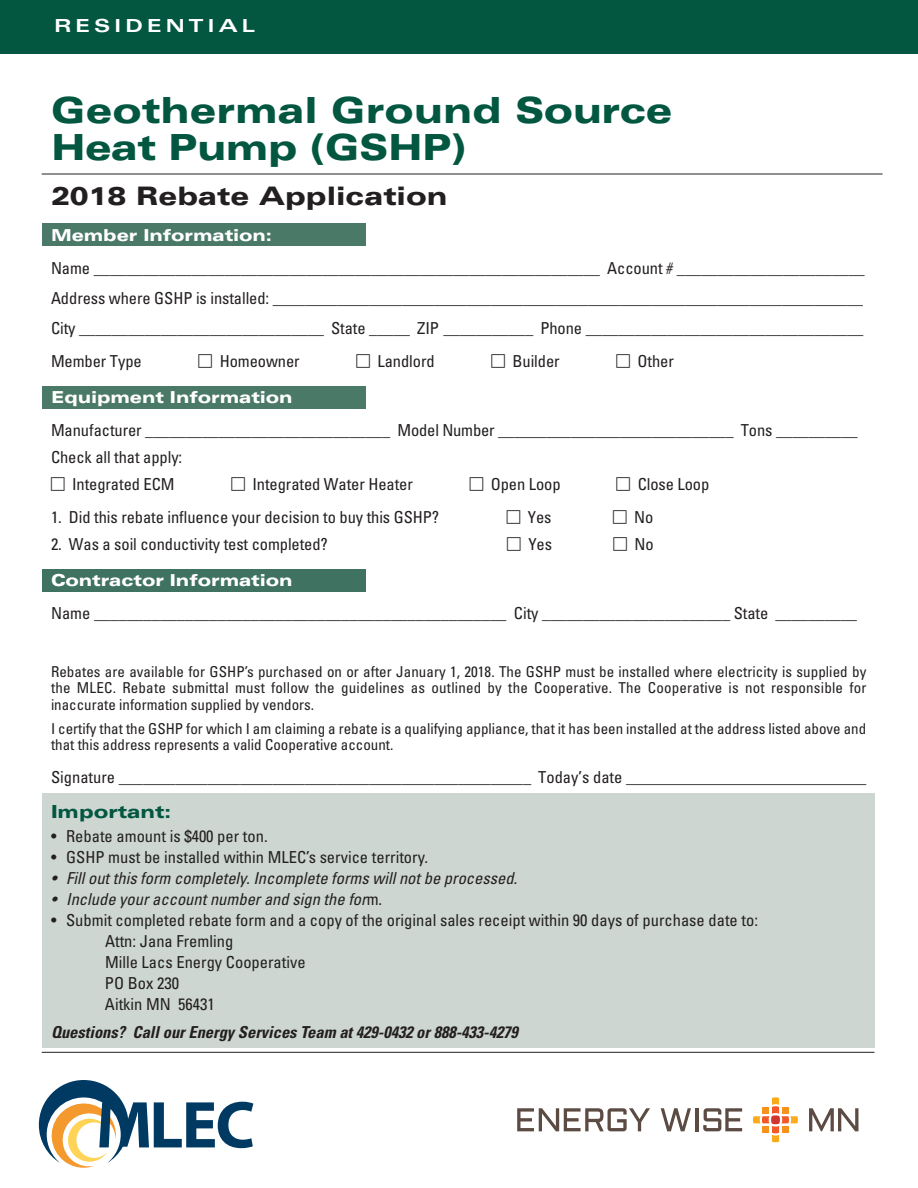
<style>
.page{position:relative;width:918px;height:1188px;background:#fff}
.page>*{position:absolute;margin:0;border:0;box-sizing:border-box;transform-origin:0 0}
.t1{font:900 expanded 36px "Univers LT Std";letter-spacing:-.01em;color:#035741}
.t2{font:900 expanded 25.5px "Univers LT Std";color:#231f20}
.t3{font:700 expanded 18px "Univers LT Std";letter-spacing:.2em;color:#fff;scale:1.1 1}
.t4{font:900 expanded 18px "Univers LT Std";color:#035741}
.LT_Body_Bullets{font:condensed 16.5px "Univers LT Std";letter-spacing:-.005em;color:#231f20}
.LT_Body_Bullets-2{font:italic condensed 16.5px "Univers LT Std";color:#231f20}
.t5{font:900 expanded 16.5px "Univers LT Std";letter-spacing:-.005em;color:#fff}
.LT_Body_Bullets-3{font:italic 700 condensed 16.5px "Univers LT Std";color:#231f20}
.LT_The_undersigned{font:condensed 15px/16.5px "Univers LT Std";color:#231f20;text-align:justify}
.s1{font-style:normal}
</style>
<div class="page">
<div style="left:0;top:0;width:918px;height:54px;background:#035741"></div>
<hr style="left:42px;top:174px;width:841px;height:1px;background:#231f20">
<div style="left:42px;top:224px;width:324px;height:22px;background:#4b7968"></div>
<div style="left:42px;top:386px;width:324px;height:22px;background:#4b7968"></div>
<div style="left:42px;top:569px;width:324px;height:22px;background:#3f7261"></div>
<hr style="left:42px;top:1052px;width:832px;height:1px;background:#231f20">
<div style="left:42px;top:793px;width:832px;height:255px;background:#cdd6d1"></div>
<svg style="left:39px;top:1080px;width:214px;height:88px"></svg>
<svg style="left:753px;top:1097px;width:45px;height:45px"></svg>
<svg style="left:517px;top:1108px;width:133px;height:23px"></svg>
<svg style="left:661px;top:1108px;width:30px;height:23px"></svg>
<hr style="left:695px;top:1108px;width:3px;height:23px;background:#5b4b43">
<svg style="left:703px;top:1108px;width:39px;height:23px"></svg>
<svg style="left:809px;top:1108px;width:49px;height:23px"></svg>
<p class="t3" style="left:54px;top:16px;width:184px">RESIDENTIAL</p>
<p class="t1" style="left:51px;top:89px;width:623px">Geothermal Ground Source</p>
<p class="t1" style="left:51px;top:127px;width:417px">Heat Pump (GSHP)</p>
<p class="t2" style="left:51px;top:181px;width:398px">2018 Rebate Application</p>
<p class="t5" style="left:51px;top:225px;width:223px">Member Information:</p>
<p class="LT_Body_Bullets" style="left:51px;top:258px;width:815px">Name ______________________________________________________________ Account # _______________________</p>
<p class="LT_Body_Bullets" style="left:51px;top:288px;width:814px">Address where GSHP is installed: _________________________________________________________________________</p>
<p class="LT_Body_Bullets" style="left:51px;top:318px;width:814px">City ______________________________ State _____ ZIP ___________ Phone __________________________________</p>
<p class="LT_Body_Bullets" style="left:51px;top:351px;width:92px">Member Type</p>
<p class="LT_Body_Bullets" style="left:220px;top:351px;width:81px">Homeowner</p>
<p class="LT_Body_Bullets" style="left:378px;top:351px;width:59px">Landlord</p>
<p class="LT_Body_Bullets" style="left:513px;top:351px;width:49px">Builder</p>
<p class="LT_Body_Bullets" style="left:638px;top:351px;width:38px">Other</p>
<p class="t5" style="left:51px;top:387px;width:243px">Equipment Information</p>
<p class="LT_Body_Bullets" style="left:51px;top:420px;width:808px">Manufacturer ______________________________ Model Number _____________________________ Tons __________</p>
<p class="LT_Body_Bullets" style="left:51px;top:447px;width:133px">Check all that apply:</p>
<p class="LT_Body_Bullets" style="left:72px;top:474px;width:104px">Integrated ECM</p>
<p class="LT_Body_Bullets" style="left:252px;top:474px;width:162px">Integrated Water Heater</p>
<p class="LT_Body_Bullets" style="left:491px;top:474px;width:71px">Open Loop</p>
<p class="LT_Body_Bullets" style="left:638px;top:474px;width:73px">Close Loop</p>
<p class="LT_Body_Bullets" style="left:51px;top:507px;width:390px">1. Did this rebate influence your decision to buy this GSHP?</p>
<p class="LT_Body_Bullets" style="left:528px;top:507px;width:25px">Yes</p>
<p class="LT_Body_Bullets" style="left:634px;top:507px;width:21px">No</p>
<p class="LT_Body_Bullets" style="left:51px;top:534px;width:278px">2. Was a soil conductivity test completed?</p>
<p class="LT_Body_Bullets" style="left:528px;top:534px;width:25px">Yes</p>
<p class="LT_Body_Bullets" style="left:635px;top:534px;width:21px">No</p>
<p class="t5" style="left:51px;top:570px;width:243px">Contractor Information</p>
<p class="LT_Body_Bullets" style="left:51px;top:603px;width:808px">Name __________________________________________________ City _______________________ State __________</p>
<p class="LT_The_undersigned" style="left:51px;top:663px;width:817px">Rebates are available for GSHP’s purchased on or after January 1, 2018. The GSHP must be installed where electricity is supplied by the MLEC. Rebate submittal must follow the guidelines as outlined by the Cooperative. The Cooperative is not responsible for inaccurate information supplied by vendors.</p>
<p class="LT_The_undersigned" style="left:51px;top:720px;width:817px">I certify that the GSHP for which I am claiming a rebate is a qualifying appliance, that it has been installed at the address listed above and that this address represents a valid Cooperative account.</p>
<p class="LT_Body_Bullets" style="left:51px;top:767px;width:817px">Signature ___________________________________________________ Today’s date ______________________________</p>
<p class="t4" style="left:51px;top:801px;width:122px">Important:</p>
<p class="LT_Body_Bullets" style="left:51px;top:825px;width:218px">• Rebate amount is $400 per ton.</p>
<p class="LT_Body_Bullets" style="left:51px;top:846px;width:379px">• GSHP must be installed within MLEC’s service territory.</p>
<p class="LT_Body_Bullets-2" style="left:51px;top:867px;width:468px">• Fill out this form completely. Incomplete forms will not be processed.</p>
<p class="LT_Body_Bullets-2" style="left:51px;top:888px;width:333px">• Include your account number and sign the for<span class="s1">m.</span></p>
<p class="LT_Body_Bullets" style="left:51px;top:909px;width:709px">• Submit completed rebate form and a copy of the original sales receipt within 90 days of purchase date to:</p>
<p class="LT_Body_Bullets" style="left:105px;top:930px;width:130px">Attn: Jana Fremling</p>
<p class="LT_Body_Bullets" style="left:105px;top:951px;width:202px">Mille Lacs Energy Cooperative</p>
<p class="LT_Body_Bullets" style="left:105px;top:972px;width:76px">PO Box 230</p>
<p class="LT_Body_Bullets" style="left:105px;top:993px;width:111px">Aitkin MN 56431</p>
<p class="LT_Body_Bullets-3" style="left:51px;top:1022px;width:468px">Questions? Call our Energy Services Team at 429-0432 or 888-433-4279</p>
</div>
